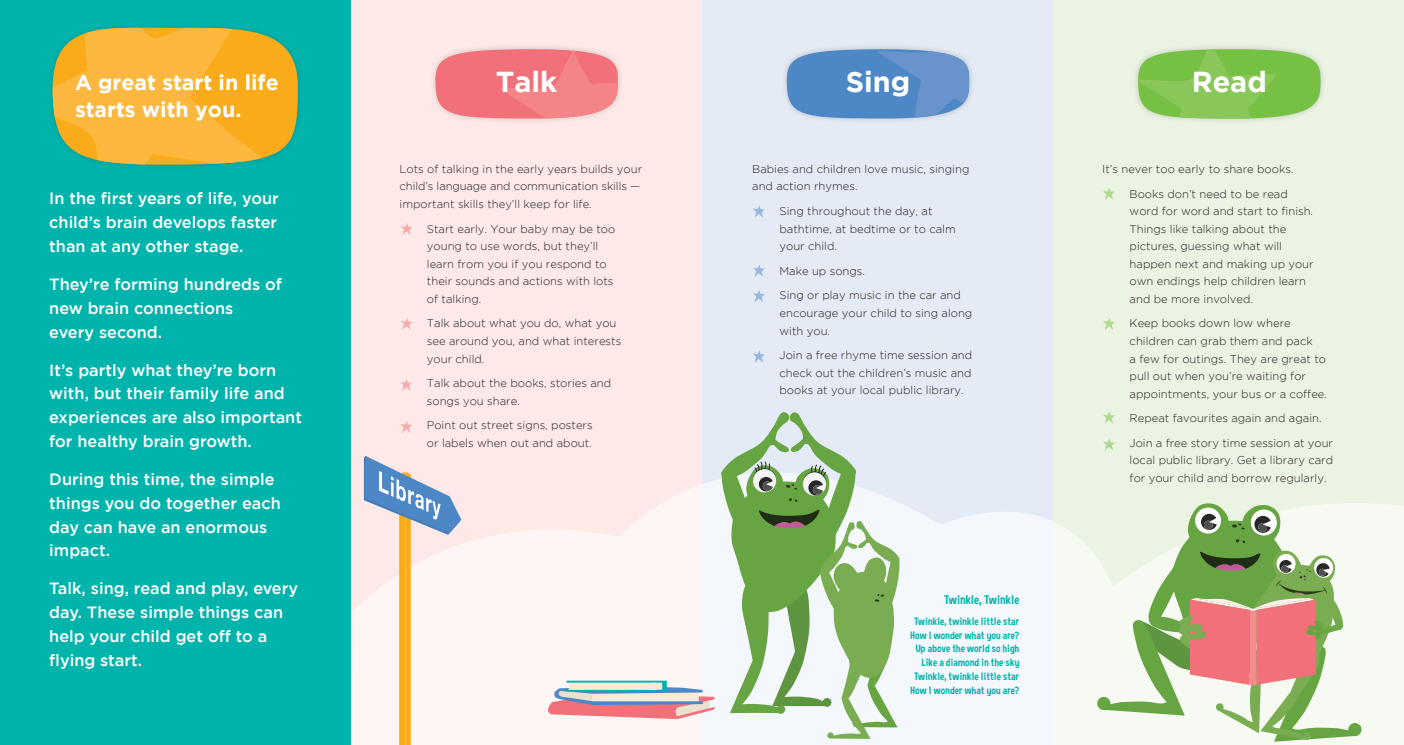
<style>
.page{position:relative;width:1404px;height:745px;background:#fff}
.page>*{position:absolute;margin:0;border:0;box-sizing:border-box;transform-origin:0 0}
.t1{font:700 28.75px "Gotham";color:#fff}
.t2{font:700 21.25px/27.5px "Gotham";color:#fff}
.t3{font:500 16.25px/23.8px "Gotham";color:#fff}
.t4{font:12.5px "Curse Casual";letter-spacing:-.015em;color:#00b4ac}
.t5{font:300 11.25px/17.5px "Gotham";color:#231f20}
.t6{font:10.62px/13.8px "Curse Casual";letter-spacing:.01em;color:#00b4ac;text-align:right}
</style>
<div class="page">
<div style="left:351px;top:0;width:351px;height:744px;background:#fdeae8"></div>
<div style="left:702px;top:0;width:351px;height:744px;background:#e4ebf6"></div>
<div style="left:1053px;top:0;width:350px;height:744px;background:#ebf4e2"></div>
<div style="left:350px;top:470px;width:1053px;height:274px;background:#fff;opacity:.75"></div>
<div style="left:0;top:0;width:351px;height:744px;background:#00b4ac"></div>
<div style="left:780px;top:43px;width:195px;height:81px;background:#231f20;opacity:.2"></div>
<svg style="left:786px;top:49px;width:184px;height:69px;background:#6393cb"></svg>
<div style="left:429px;top:43px;width:195px;height:81px;background:#231f20;opacity:.2"></div>
<svg style="left:435px;top:49px;width:184px;height:69px;background:#f18188"></svg>
<div style="left:1131px;top:43px;width:195px;height:81px;background:#231f20;opacity:.2"></div>
<svg style="left:1137px;top:49px;width:184px;height:69px;background:#88c75b"></svg>
<div style="left:46px;top:22px;width:258px;height:149px;background:#231f20;opacity:.2"></div>
<svg style="left:53px;top:22px;width:245px;height:142px;background:#dbb13f"></svg>
<svg style="left:721px;top:412px;width:178px;height:326px"></svg>
<svg style="left:1097px;top:503px;width:264px;height:238px;background:#c9c9aa"></svg>
<svg style="left:547px;top:680px;width:167px;height:38px"></svg>
<svg style="left:364px;top:456px;width:97px;height:288px"></svg>
<svg style="left:401px;top:318px;width:11px;height:12px"></svg>
<svg style="left:401px;top:223px;width:11px;height:12px"></svg>
<svg style="left:400px;top:379px;width:12px;height:12px"></svg>
<svg style="left:400px;top:421px;width:12px;height:12px"></svg>
<svg style="left:753px;top:206px;width:11px;height:12px"></svg>
<svg style="left:753px;top:265px;width:11px;height:12px"></svg>
<svg style="left:753px;top:290px;width:11px;height:12px"></svg>
<svg style="left:753px;top:351px;width:11px;height:12px"></svg>
<svg style="left:1103px;top:318px;width:11px;height:12px"></svg>
<svg style="left:1103px;top:188px;width:11px;height:12px"></svg>
<svg style="left:1103px;top:412px;width:11px;height:11px"></svg>
<svg style="left:1103px;top:439px;width:11px;height:11px"></svg>
<svg style="left:1384px;top:722px;width:7px;height:22px"></svg>
<p class="t2" style="left:75px;top:68px;width:205px">A great start in life starts with you.</p>
<p class="t3" style="left:49px;top:186px;width:231px;text-align:justify">In the first years of life, your child’s brain develops faster than at any other stage.</p>
<p class="t3" style="left:49px;top:272px;width:234px">They’re forming hundreds of new brain connections every second.</p>
<p class="t3" style="left:49px;top:357px;width:254px">It’s partly what they’re born with, but their family life and experiences are also important for healthy brain growth.</p>
<p class="t3" style="left:49px;top:466px;width:233px">During this time, the simple things you do together each day can have an enormous impact.</p>
<p class="t3" style="left:49px;top:576px;width:250px">Talk, sing, read and play, every day. These simple things can help your child get off to a flying start.</p>
<p class="t1" style="left:496px;top:65px;width:63px">Talk</p>
<p class="t1" style="left:845px;top:65px;width:66px">Sing</p>
<p class="t1" style="left:1191px;top:65px;width:76px">Read</p>
<p class="t5" style="left:399px;top:160px;width:244px">Lots of talking in the early years builds your child’s language and communication skills — important skills they’ll keep for life.</p>
<p class="t5" style="left:427px;top:219px;width:190px">Start early. Your baby may be too young to use words, but they’ll learn from you if you respond to their sounds and actions with lots of talking.</p>
<p class="t5" style="left:427px;top:314px;width:196px">Talk about what you do, what you see around you, and what interests your child.</p>
<p class="t5" style="left:427px;top:374px;width:186px">Talk about the books, stories and songs you share.</p>
<p class="t5" style="left:427px;top:416px;width:167px">Point out street signs, posters or labels when out and about.</p>
<p class="t5" style="left:752px;top:160px;width:219px">Babies and children love music, singing and action rhymes.</p>
<p class="t5" style="left:779px;top:202px;width:178px">Sing throughout the day, at bathtime, at bedtime or to calm your child.</p>
<p class="t5" style="left:779px;top:258px;width:183px;line-height:24.6px">Make up songs.<br>Sing or play music in the car and</p>
<p class="t5" style="left:779px;top:304px;width:194px">encourage your child to sing along with you.</p>
<p class="t5" style="left:779px;top:346px;width:194px;text-align:justify">Join a free rhyme time session and check out the children’s music and books at your local public library.</p>
<p class="t4" style="left:943px;top:592px;width:77px">Twinkle, Twinkle</p>
<p class="t6" style="left:910px;top:613px;width:110px">Twinkle, twinkle little star<br>How I wonder what you are?<br>Up above the world so high<br>Like a diamond in the sky<br>Twinkle, twinkle little star<br>How I wonder what you are?</p>
<p class="t5" style="left:1129px;top:156px;width:165px;line-height:24.6px;text-indent:-27px">It’s never too early to share books.<br>Books don’t need to be read</p>
<p class="t5" style="left:1129px;top:202px;width:185px">word for word and start to finish.<br>Things like talking about the pictures, guessing what will happen next and making up your own endings help children learn and be more involved.</p>
<p class="t5" style="left:1129px;top:314px;width:199px">Keep books down low where children can grab them and pack<br>a few for outings. They are great to pull out when you’re waiting for appointments, your bus or a coffee.</p>
<p class="t5" style="left:1129px;top:405px;width:205px;line-height:24.6px">Repeat favourites again and again.<br>Join a free story time session at your</p>
<p class="t5" style="left:1129px;top:451px;width:205px">local public library. Get a library card for your child and borrow regularly.</p>
</div>
